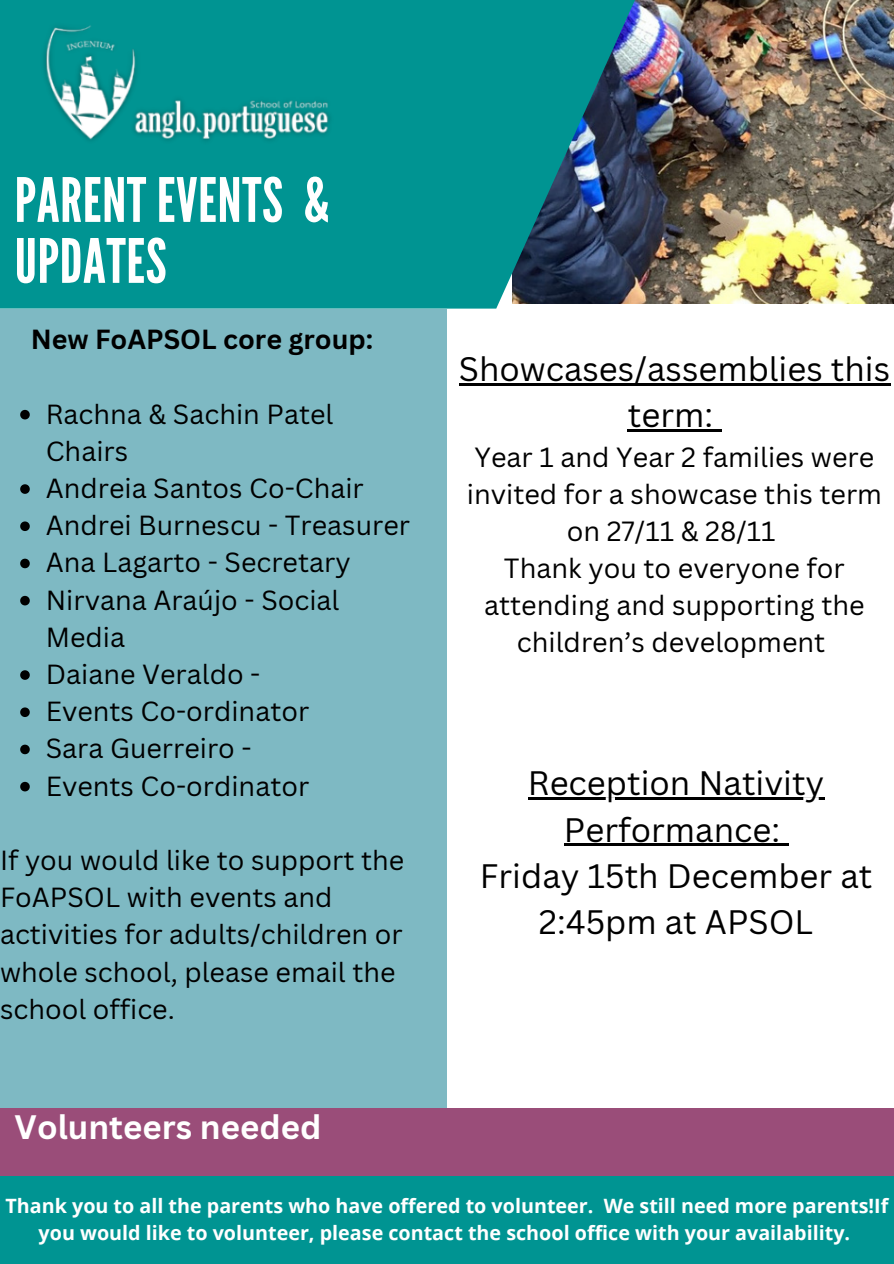
<style>
.page{position:relative;width:894px;height:1264px;background:#fff}
.page>*{position:absolute;margin:0;border:0;box-sizing:border-box;transform-origin:0 0}
.t1{font:61.05px/60.9px "League Gothic";letter-spacing:.01em;color:#fff}
.t2{font:33px/46.2px "Canva Sans";color:#000;text-align:center}
.t3{font:700 33px "Canva Sans";color:#fff}
.t4{font:27px/37.2px "Canva Sans";color:#000;text-align:center}
.t5{font:26.85px/37.2px "Canva Sans";color:#000}
.t6{font:700 26.85px "Canva Sans";color:#000}
.t7{font:700 19.65px/27px "Open Sans";color:#fff;text-align:center}
</style>
<div class="page">
<img style="left:671px;top:0;width:222px;height:303px">
<div style="left:0;top:1107px;width:893px;height:156px;background:#9a4d79"></div>
<div style="left:0;top:1175px;width:893px;height:88px;background:#009492"></div>
<svg style="left:0;top:0;width:671px;height:308px;background:#0e868a"></svg>
<img style="left:24px;top:16px;width:327px;height:133px">
<div style="left:0;top:308px;width:447px;height:799px;background:#7eb9c3"></div>
<svg style="left:20px;top:410px;width:10px;height:9px"></svg>
<svg style="left:20px;top:484px;width:10px;height:10px"></svg>
<svg style="left:20px;top:521px;width:10px;height:10px"></svg>
<svg style="left:20px;top:558px;width:10px;height:10px"></svg>
<svg style="left:20px;top:596px;width:10px;height:9px"></svg>
<svg style="left:20px;top:670px;width:10px;height:10px"></svg>
<svg style="left:20px;top:707px;width:10px;height:10px"></svg>
<svg style="left:20px;top:744px;width:10px;height:10px"></svg>
<svg style="left:20px;top:781px;width:10px;height:10px"></svg>
<hr style="left:458px;top:383px;width:431px;height:2px;background:#000">
<hr style="left:627px;top:429px;width:85px;height:3px;background:#000">
<svg style="left:712px;top:429px;width:9px;height:3px"></svg>
<hr style="left:527px;top:797px;width:297px;height:3px;background:#000">
<hr style="left:563px;top:843px;width:217px;height:3px;background:#000">
<svg style="left:780px;top:843px;width:8px;height:3px"></svg>
<p class="t1" style="left:15px;top:171px;width:316px">PARENT EVENTS &amp;<br>UPDATES</p>
<p class="t6" style="left:31px;top:320px;width:344px">New FoAPSOL core group:</p>
<p class="t5" style="left:46px;top:394px;width:289px">Rachna &amp; Sachin Patel<br>Chairs</p>
<p class="t5" style="left:46px;top:469px;width:319px">Andreia Santos Co-Chair</p>
<p class="t5" style="left:46px;top:506px;width:365px">Andrei Burnescu - Treasurer</p>
<p class="t5" style="left:46px;top:543px;width:306px">Ana Lagarto - Secretary</p>
<p class="t5" style="left:46px;top:580px;width:295px">Nirvana Araújo - Social<br>Media</p>
<p class="t5" style="left:46px;top:655px;width:216px">Daiane Veraldo -</p>
<p class="t5" style="left:46px;top:692px;width:265px">Events Co-ordinator</p>
<p class="t5" style="left:46px;top:729px;width:207px">Sara Guerreiro -</p>
<p class="t5" style="left:46px;top:766px;width:265px">Events Co-ordinator</p>
<p class="t5" style="left:0;top:841px;width:405px">If you would like to support the<br>FoAPSOL with events and activities for adults/children or whole school, please email the school office.</p>
<p class="t3" style="left:15px;top:1103px;width:308px">Volunteers needed</p>
<p class="t2" style="left:458px;top:345px;width:433px">Showcases/assemblies this term:</p>
<p class="t4" style="left:466px;top:437px;width:416px">Year 1 and Year 2 families were invited for a showcase this term on 27/11 &amp; 28/11</p>
<p class="t4" style="left:484px;top:549px;width:382px">Thank you to everyone for attending and supporting the children’s development</p>
<p class="t2" style="left:527px;top:759px;width:298px">Reception Nativity<br>Performance:</p>
<p class="t2" style="left:479px;top:851px;width:394px">Friday 15th December at<br>2:45pm at APSOL</p>
<p class="t7" style="left:6px;top:1191px;width:884px">Thank you to all the parents who have offered to volunteer. We still need more parents!If you would like to volunteer, please contact the school office with your availability.</p>
</div>
